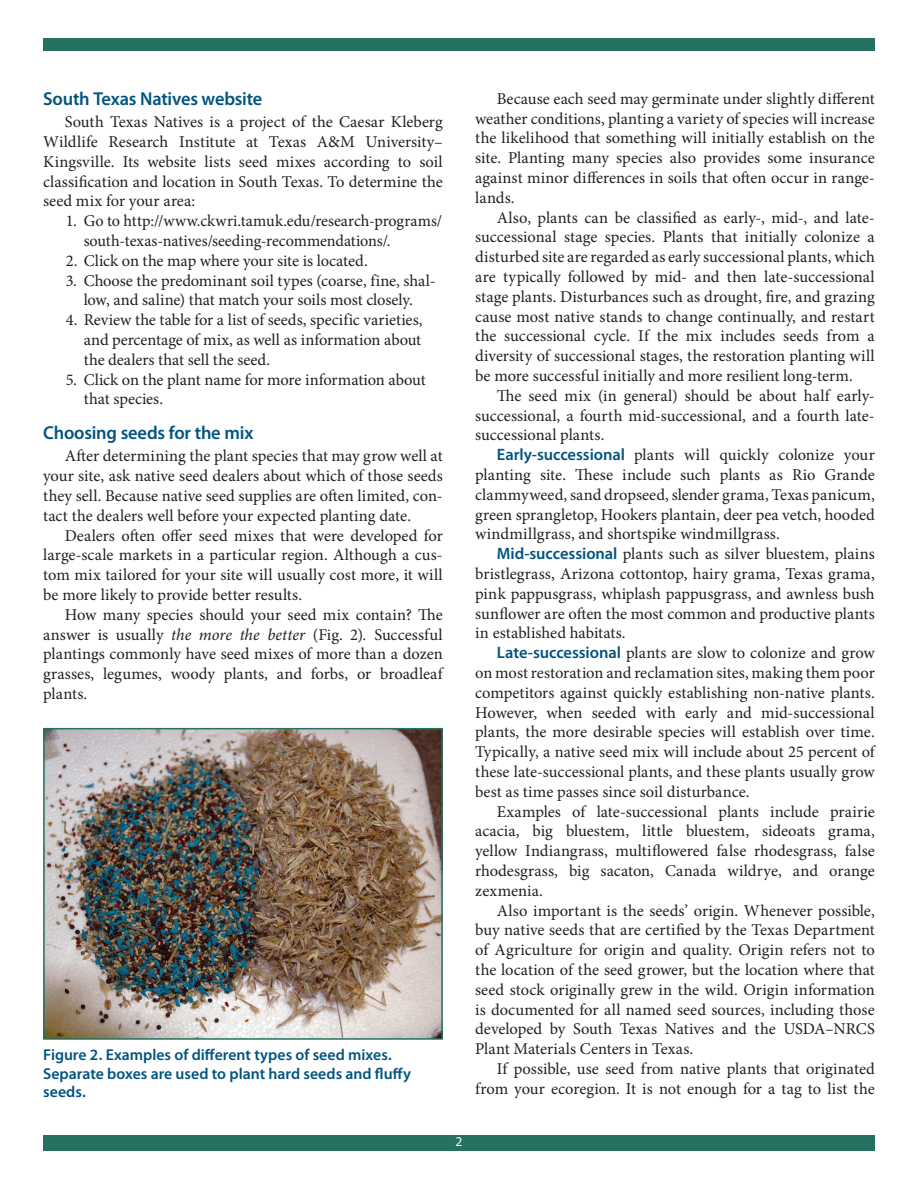
<style>
.page{position:relative;width:918px;height:1188px;background:#fff}
.page>*{position:absolute;margin:0;border:0;box-sizing:border-box;transform-origin:0 0}
.heading1{font:600 18.75px "Myriad Pro";letter-spacing:-.01em;color:#005480}
.body_text{font:16.5px/19.8px "Minion Pro";color:#231f20;text-align:justify}
.tabs_-_number{font:16.5px/19.8px "Minion Pro";letter-spacing:-.005em;color:#231f20}
.captions{font:600 15.75px/18.9px "Myriad Pro";color:#005480}
.t1{font:13.5px "Myriad Pro";color:#fff}
.s1{font-style:italic}
.s2{font-family:"Myriad Pro";font-weight:600;color:#005480}
</style>
<div class="page">
<div style="left:43px;top:38px;width:832px;height:13px;background:#267162"></div>
<div style="left:43px;top:1135px;width:832px;height:15px;background:#267162"></div>
<img style="left:46px;top:731px;width:394px;height:306px">
<div style="left:43px;top:728px;width:400px;height:312px;border:2px solid #267162"></div>
<p class="heading1" style="left:43px;top:87px;width:221px">South Texas Natives website</p>
<p class="body_text" style="left:43px;top:112px;width:401px;text-indent:22px">South Texas Natives is a project of the Caesar Kleberg Wildlife Research Institute at Texas A&amp;M University– Kingsville. Its website lists seed mixes according to soil classification and location in South Texas. To determine the seed mix for your area:</p>
<p class="tabs_-_number" style="left:84px;top:211px;width:360px;text-indent:-18px">1. Go to http://www.ckwri.tamuk.edu/research-programs/ south-texas-natives/seeding-recommendations/.</p>
<p class="tabs_-_number" style="left:66px;top:251px;width:304px">2. Click on the map where your site is located.</p>
<p class="tabs_-_number" style="left:66px;top:271px;width:371px;text-align:center">3. Choose the predominant soil types (coarse, fine, shal&shy;low, and saline) that match your soils most closely.</p>
<p class="tabs_-_number" style="left:84px;top:310px;width:340px;text-align:justify;text-indent:-18px">4. Review the table for a list of seeds, specific varieties, and percentage of mix, as well as information about the dealers that sell the seed.</p>
<p class="tabs_-_number" style="left:84px;top:370px;width:344px;text-indent:-18px">5. Click on the plant name for more information about that species.</p>
<p class="heading1" style="left:43px;top:421px;width:212px">Choosing seeds for the mix</p>
<p class="body_text" style="left:43px;top:446px;width:401px;text-indent:22px">After determining the plant species that may grow well at your site, ask native seed dealers about which of those seeds they sell. Because native seed supplies are often limited, con&shy;tact the dealers well before your expected planting date.</p>
<p class="body_text" style="left:43px;top:526px;width:401px;text-indent:22px">Dealers often offer seed mixes that were developed for large-scale markets in a particular region. Although a cus&shy;tom mix tailored for your site will usually cost more, it will be more likely to provide better results.</p>
<p class="body_text" style="left:43px;top:605px;width:401px;text-indent:22px">How many species should your seed mix contain? The answer is usually <span class="s1">the more the better</span> (Fig. 2)<span class="s1">.</span> Successful plantings commonly have seed mixes of more than a dozen grasses, legumes, woody plants, and forbs, or broadleaf plants.</p>
<p class="captions" style="left:43px;top:1045px;width:369px">Figure 2. Examples of different types of seed mixes.<br>Separate boxes are used to plant hard seeds and fluffy seeds.</p>
<p class="body_text" style="left:475px;top:89px;width:401px;text-indent:22px">Because each seed may germinate under slightly different weather conditions, planting a variety of species will increase the likelihood that something will initially establish on the site. Planting many species also provides some insurance against minor differences in soils that often occur in range&shy;lands.</p>
<p class="body_text" style="left:475px;top:208px;width:401px;text-indent:22px">Also, plants can be classified as early-, mid-, and late&shy;successional stage species. Plants that initially colonize a disturbed site are regarded as early successional plants, which are typically followed by mid- and then late-successional stage plants. Disturbances such as drought, fire, and grazing cause most native stands to change continually, and restart the successional cycle. If the mix includes seeds from a diversity of successional stages, the restoration planting will be more successful initially and more resilient long-term.</p>
<p class="body_text" style="left:475px;top:386px;width:401px;text-indent:22px">The seed mix (in general) should be about half early&shy;successional, a fourth mid-successional, and a fourth late&shy;successional plants.</p>
<p class="body_text" style="left:475px;top:445px;width:401px;text-indent:22px"><span class="s2">Early-successional</span> plants will quickly colonize your planting site. These include such plants as Rio Grande clammyweed, sand dropseed, slender grama, Texas panicum, green sprangletop, Hookers plantain, deer pea vetch, hooded windmillgrass, and shortspike windmillgrass.</p>
<p class="body_text" style="left:475px;top:544px;width:401px;text-indent:22px"><span class="s2">Mid-successional</span> plants such as silver bluestem, plains bristlegrass, Arizona cottontop, hairy grama, Texas grama, pink pappusgrass, whiplash pappusgrass, and awnless bush sunflower are often the most common and productive plants in established habitats.</p>
<p class="body_text" style="left:475px;top:643px;width:401px;text-indent:22px"><span class="s2">Late-successional</span> plants are slow to colonize and grow on most restoration and reclamation sites, making them poor competitors against quickly establishing non-native plants.<br>However, when seeded with early and mid-successional plants, the more desirable species will establish over time.<br>Typically, a native seed mix will include about 25 percent of these late-successional plants, and these plants usually grow best as time passes since soil disturbance.</p>
<p class="body_text" style="left:475px;top:802px;width:401px;text-indent:22px">Examples of late-successional plants include prairie acacia, big bluestem, little bluestem, sideoats grama, yellow Indiangrass, multiflowered false rhodesgrass, false rhodesgrass, big sacaton, Canada wildrye, and orange zexmenia.</p>
<p class="body_text" style="left:475px;top:901px;width:401px;text-indent:22px">Also important is the seeds’ origin. Whenever possible, buy native seeds that are certified by the Texas Department of Agriculture for origin and quality. Origin refers not to the location of the seed grower, but the location where that seed stock originally grew in the wild. Origin information is documented for all named seed sources, including those developed by South Texas Natives and the USDA–NRCS Plant Materials Centers in Texas.</p>
<p class="body_text" style="left:475px;top:1059px;width:401px;text-align:right">If possible, use seed from native plants that originated from your ecoregion. It is not enough for a tag to list the</p>
<p class="t1" style="left:456px;top:1134px;width:8px">2</p>
</div>
